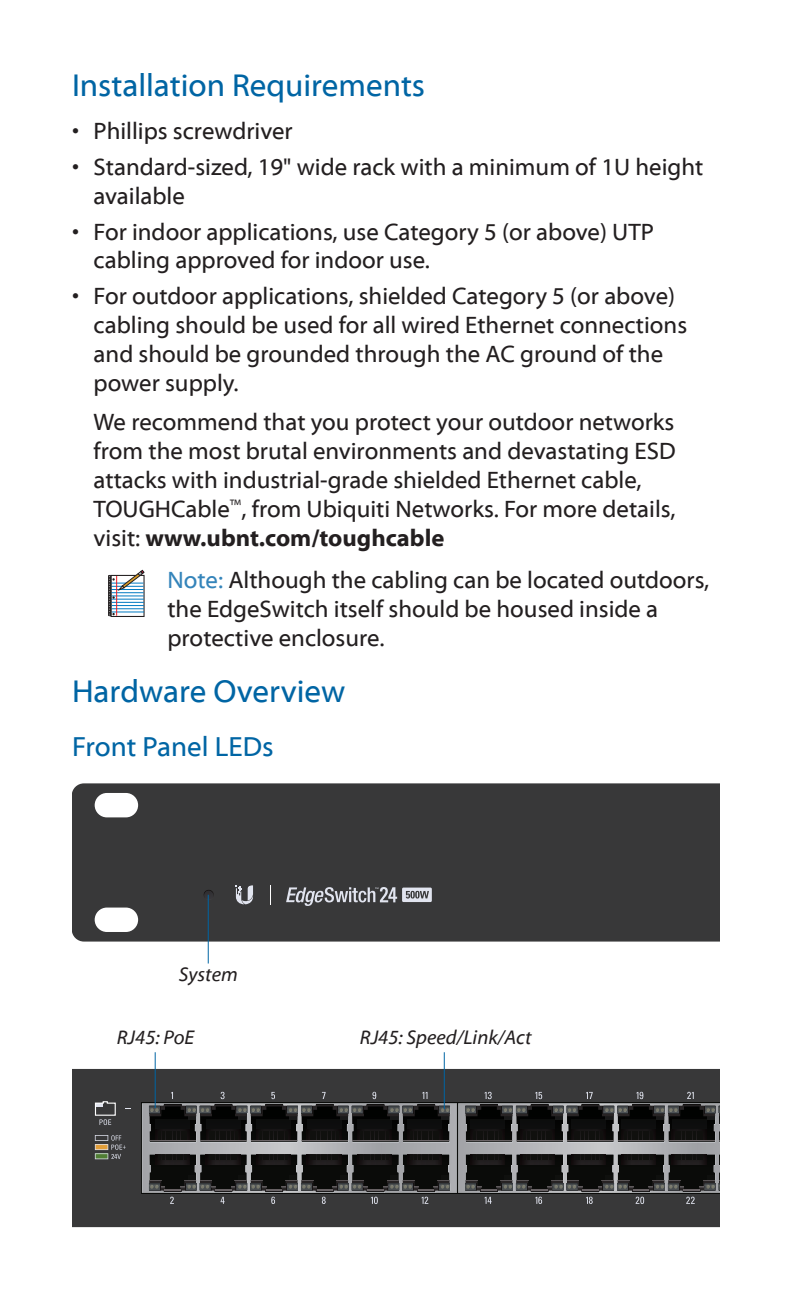
<style>
.page{position:relative;width:792px;height:1296px;background:#fff}
.page>*{position:absolute;margin:0;border:0;box-sizing:border-box;transform-origin:0 0}
.t1{font:32px "Myriad Web Pro";color:#0065a4}
.t2{font:28px "Myriad Web Pro";color:#0065a4}
.t3{font:24px/28.8px "Myriad Web Pro";color:#231f20}
.t4{font:italic 20px "Myriad Web Pro";color:#231f20}
.s1{font-weight:700}
.s2{color:#3484ba}
</style>
<div class="page">
<div style="left:110px;top:575px;width:35px;height:42px;border:1px solid #231f20"></div>
<svg style="left:108px;top:570px;width:36px;height:46px"></svg>
<div style="left:72px;top:784px;width:648px;height:158px;background:#383839"></div>
<svg style="left:204px;top:890px;width:10px;height:10px"></svg>
<div style="left:204px;top:890px;width:9px;height:9px;background:#38373b;border-radius:50%"></div>
<svg style="left:286px;top:887px;width:146px;height:19px;background:#77797d"></svg>
<svg style="left:236px;top:885px;width:17px;height:19px"></svg>
<svg style="left:270px;top:885px;width:1px;height:20px"></svg>
<hr style="left:208px;top:895px;width:1px;height:69px;background:#0065a4">
<div style="left:72px;top:1069px;width:648px;height:158px;background:#383839"></div>
<div style="left:95px;top:1144px;width:13px;height:6px;background:#e19e3a"></div>
<div style="left:95px;top:1135px;width:13px;height:6px;background:#383839"></div>
<svg style="left:94px;top:1101px;width:22px;height:24px"></svg>
<svg style="left:142px;top:1092px;width:578px;height:112px;background:#3f3f40"></svg>
<svg style="left:95px;top:1153px;width:13px;height:6px"></svg>
<svg style="left:111px;top:1135px;width:15px;height:24px"></svg>
<hr style="left:155px;top:1052px;width:1px;height:56px;background:#0065a4">
<hr style="left:444px;top:1052px;width:1px;height:57px;background:#0065a4">
<h1 class="t1" style="left:72px;top:68px;width:355px">Installation Requirements</h1>
<p class="t3" style="left:72px;top:117px;width:222px">• Phillips screwdriver</p>
<p class="t3" style="left:94px;top:153px;width:611px;text-indent:-22px">• Standard-sized, 19" wide rack with a minimum of 1U height available</p>
<p class="t3" style="left:94px;top:218px;width:562px;text-indent:-22px">• For indoor applications, use Category 5 (or above) UTP cabling approved for indoor use.</p>
<p class="t3" style="left:94px;top:283px;width:595px;text-indent:-22px">• For outdoor applications, shielded Category 5 (or above) cabling should be used for all wired Ethernet connections and should be grounded through the AC ground of the power supply.</p>
<p class="t3" style="left:94px;top:409px;width:584px">We recommend that you protect your outdoor networks from the most brutal environments and devastating ESD attacks with industrial‑grade shielded Ethernet cable, TOUGHCable<sup>™</sup>, from Ubiquiti Networks. For more details, visit: <span class="s1">www.ubnt.com/toughcable</span></p>
<p class="t3" style="left:167px;top:567px;width:543px"><span class="s2">Note:</span> Although the cabling can be located outdoors, the EdgeSwitch itself should be housed inside a protective enclosure.</p>
<h1 class="t1" style="left:72px;top:674px;width:275px">Hardware Overview</h1>
<p class="t2" style="left:72px;top:732px;width:203px">Front Panel LEDs</p>
<p class="t4" style="left:179px;top:964px;width:60px">System</p>
<p class="t4" style="left:117px;top:1027px;width:79px">RJ45: PoE</p>
<p class="t4" style="left:360px;top:1027px;width:173px">RJ45: Speed/Link/Act</p>
</div>
